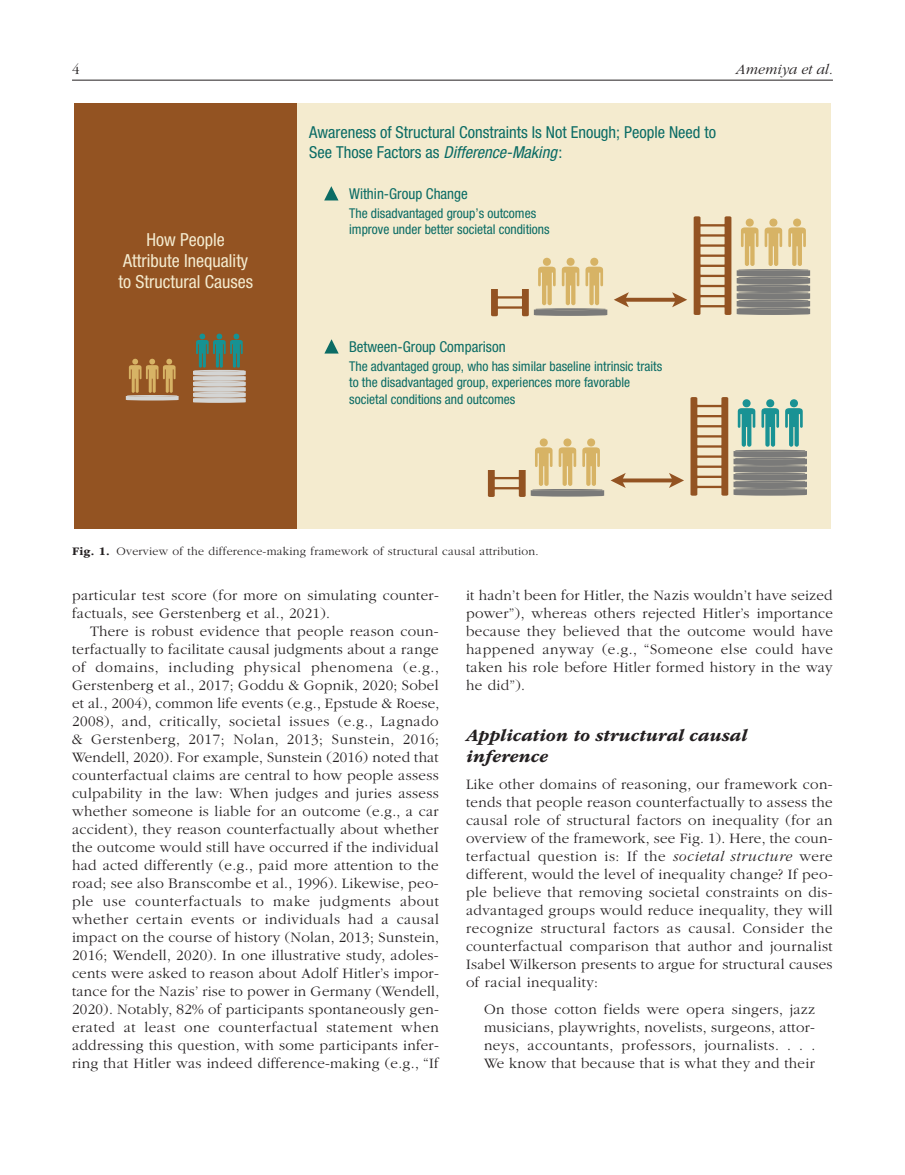
<style>
.page{position:relative;width:905px;height:1175px;background:#fff}
.page>*{position:absolute;margin:0;border:0;box-sizing:border-box;transform-origin:0 0}
.t1{font:condensed 18px/21px "Helvetica Neue LT Std";color:#f4ebcf;text-align:center}
.t2{font:italic 700 18px/21px "ITC Garamond Std";color:#231f20}
.t3{font:condensed 16.5px/19.5px "Helvetica Neue LT Std";color:#0b6c65}
.t4{font:300 15px/18px "ITC Garamond Std";letter-spacing:.02em;color:#231f20;text-align:justify}
.t5{font:condensed 15px "Helvetica Neue LT Std";color:#0b6c65}
.t6{font:italic 300 15px "ITC Garamond Std";color:#231f20}
.t7{font:condensed 13.5px/16.5px "Helvetica Neue LT Std";color:#0b6c65}
.t8{font:300 12px "ITC Garamond Std";letter-spacing:.02em;color:#231f20}
.s1{font-style:italic}
.s2{font-weight:700}
</style>
<div class="page">
<hr style="left:72px;top:80px;width:760px;height:1px;background:#231f20">
<div style="left:74px;top:104px;width:223px;height:425px;background:#935322"></div>
<div style="left:297px;top:104px;width:533px;height:425px;background:#f4ebcf"></div>
<svg style="left:625px;top:478px;width:44px;height:4px"></svg>
<svg style="left:669px;top:473px;width:15px;height:15px"></svg>
<svg style="left:690px;top:397px;width:117px;height:98px"></svg>
<svg style="left:488px;top:438px;width:137px;height:59px"></svg>
<svg style="left:324px;top:339px;width:15px;height:14px"></svg>
<svg style="left:125px;top:359px;width:54px;height:41px"></svg>
<svg style="left:193px;top:333px;width:53px;height:70px"></svg>
<svg style="left:629px;top:298px;width:43px;height:4px"></svg>
<svg style="left:672px;top:292px;width:15px;height:15px"></svg>
<svg style="left:693px;top:216px;width:118px;height:99px"></svg>
<svg style="left:491px;top:257px;width:138px;height:59px"></svg>
<svg style="left:324px;top:186px;width:14px;height:14px"></svg>
<p class="t4" style="left:72px;top:60px;width:9px">4</p>
<p class="t6" style="left:736px;top:61px;width:98px">Amemiya et al.</p>
<p class="t1" style="left:118px;top:229px;width:136px">How People<br>Attribute Inequality to Structural Causes</p>
<p class="t3" style="left:309px;top:123px;width:408px">Awareness of Structural Constraints Is Not Enough; People Need to<br>See Those Factors as <span class="s1">Difference-Making</span>:</p>
<p class="t5" style="left:349px;top:185px;width:120px">Within-Group Change</p>
<p class="t7" style="left:349px;top:204px;width:202px">The disadvantaged group’s outcomes improve under better societal conditions</p>
<p class="t5" style="left:349px;top:338px;width:158px">Between-Group Comparison</p>
<p class="t7" style="left:349px;top:358px;width:314px">The advantaged group, who has similar baseline intrinsic traits to the disadvantaged group, experiences more favorable societal conditions and outcomes</p>
<p class="t8" style="left:72px;top:545px;width:468px"><span class="s2">Fig. 1.</span> Overview of the difference-making framework of structural causal attribution.</p>
<p class="t4" style="left:72px;top:586px;width:368px">particular test score (for more on simulating counter&shy;factuals, see Gerstenberg et al., 2021).</p>
<p class="t4" style="left:72px;top:622px;width:369px;text-indent:18px">There is robust evidence that people reason coun&shy;terfactually to facilitate causal judgments about a range of domains, including physical phenomena (e.g., Gerstenberg et al., 2017; Goddu &amp; Gopnik, 2020; Sobel et al., 2004), common life events (e.g., Epstude &amp; Roese, 2008), and, critically, societal issues (e.g., Lagnado &amp; Gerstenberg, 2017; Nolan, 2013; Sunstein, 2016; Wendell, 2020). For example, Sunstein (2016) noted that counterfactual claims are central to how people assess culpability in the law: When judges and juries assess whether someone is liable for an outcome (e.g., a car accident), they reason counterfactually about whether the outcome would still have occurred if the individual had acted differently (e.g., paid more attention to the road; see also Branscombe et al., 1996). Likewise, peo&shy;ple use counterfactuals to make judgments about whether certain events or individuals had a causal impact on the course of history (Nolan, 2013; Sunstein, 2016; Wendell, 2020). In one illustrative study, adoles&shy;cents were asked to reason about Adolf Hitler’s impor&shy;tance for the Nazis’ rise to power in Germany (Wendell, 2020). Notably, 82% of participants spontaneously gen&shy;erated at least one counterfactual statement when addressing this question, with some participants infer&shy;ring that Hitler was indeed difference-making (e.g., “If</p>
<p class="t4" style="left:466px;top:586px;width:368px">it hadn’t been for Hitler, the Nazis wouldn’t have seized power”), whereas others rejected Hitler’s importance because they believed that the outcome would have happened anyway (e.g., “Someone else could have taken his role before Hitler formed history in the way he did”).</p>
<p class="t2" style="left:466px;top:724px;width:283px">Application to structural causal inference</p>
<p class="t4" style="left:466px;top:775px;width:368px">Like other domains of reasoning, our framework con&shy;tends that people reason counterfactually to assess the causal role of structural factors on inequality (for an overview of the framework, see Fig. 1). Here, the coun&shy;terfactual question is: If the <span class="s1">societal structure</span> were different, would the level of inequality change? If peo&shy;ple believe that removing societal constraints on dis&shy;advantaged groups would reduce inequality, they will recognize structural factors as causal. Consider the counterfactual comparison that author and journalist Isabel Wilkerson presents to argue for structural causes of racial inequality:</p>
<p class="t4" style="left:484px;top:1000px;width:333px">On those cotton fields were opera singers, jazz musicians, playwrights, novelists, surgeons, attor&shy;neys, accountants, professors, journalists. . . .<br>We know that because that is what they and their</p>
</div>
